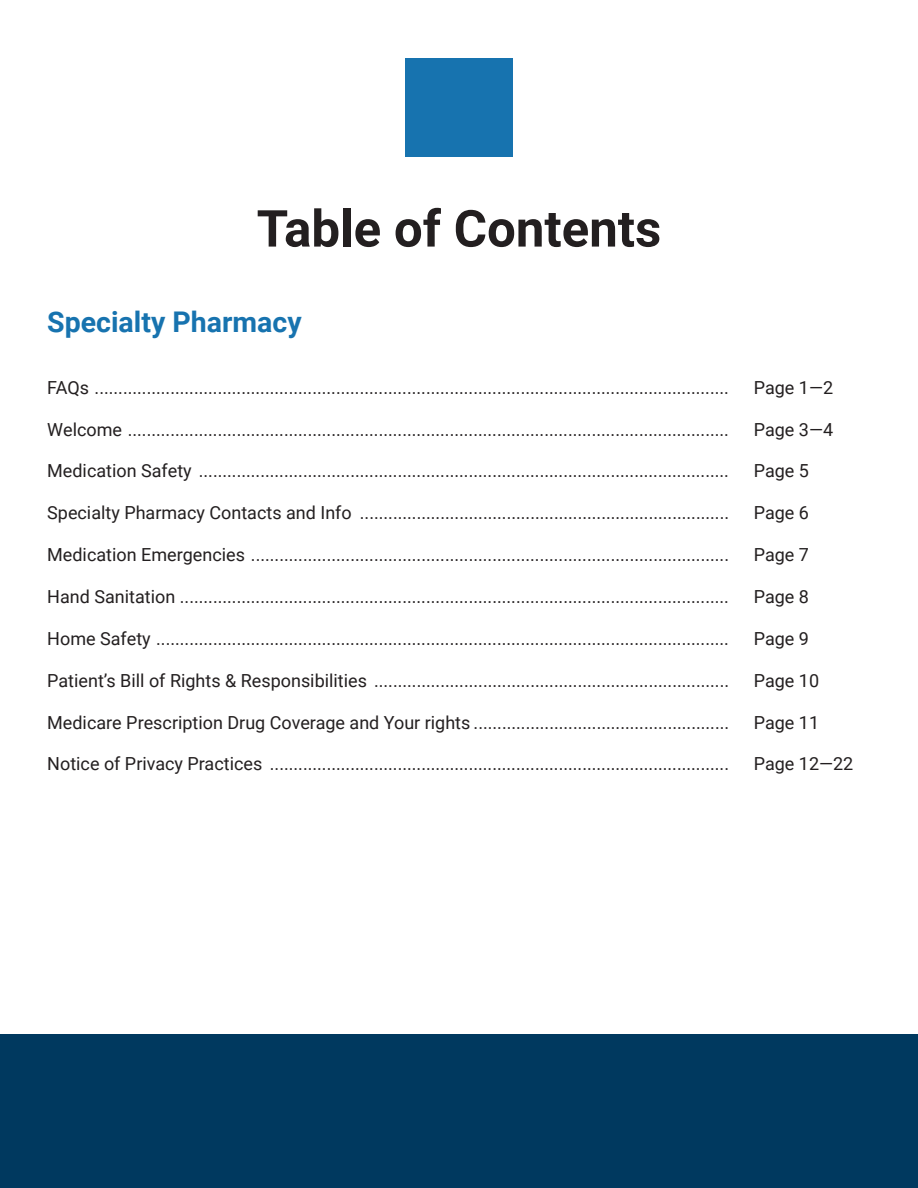
<style>
.page{position:relative;width:918px;height:1188px;background:#fff}
.page>*{position:absolute;margin:0;border:0;box-sizing:border-box;transform-origin:0 0}
.t1{font:700 51px "Roboto";color:#231f20}
.t2{font:700 28.5px "Roboto";color:#1773af}
.t3{font:18px "Roboto";color:#231f20}
</style>
<div class="page">
<div style="left:0;top:1034px;width:918px;height:154px;background:#00395f"></div>
<div style="left:405px;top:58px;width:108px;height:99px;background:#1773af"></div>
<p class="t1" style="left:257px;top:193px;width:406px">Table of Contents</p>
<p class="t2" style="left:47px;top:302px;width:256px">Specialty Pharmacy</p>
<p class="t3" style="left:47px;top:375px;width:683px">FAQs ......................................................................................................................................</p>
<p class="t3" style="left:754px;top:375px;width:81px">Page 1—2</p>
<p class="t3" style="left:47px;top:417px;width:683px">Welcome ...............................................................................................................................</p>
<p class="t3" style="left:754px;top:417px;width:81px">Page 3—4</p>
<p class="t3" style="left:47px;top:458px;width:683px">Medication Safety ................................................................................................................</p>
<p class="t3" style="left:754px;top:458px;width:57px">Page 5</p>
<p class="t3" style="left:47px;top:500px;width:683px">Specialty Pharmacy Contacts and Info ..............................................................................</p>
<p class="t3" style="left:754px;top:500px;width:57px">Page 6</p>
<p class="t3" style="left:47px;top:542px;width:683px">Medication Emergencies .....................................................................................................</p>
<p class="t3" style="left:754px;top:542px;width:57px">Page 7</p>
<p class="t3" style="left:47px;top:584px;width:683px">Hand Sanitation ....................................................................................................................</p>
<p class="t3" style="left:754px;top:584px;width:57px">Page 8</p>
<p class="t3" style="left:47px;top:626px;width:683px">Home Safety .........................................................................................................................</p>
<p class="t3" style="left:754px;top:626px;width:57px">Page 9</p>
<p class="t3" style="left:47px;top:668px;width:683px">Patient’s Bill of Rights &amp; Responsibilities ...........................................................................</p>
<p class="t3" style="left:754px;top:668px;width:67px">Page 10</p>
<p class="t3" style="left:47px;top:709px;width:683px">Medicare Prescription Drug Coverage and Your rights ......................................................</p>
<p class="t3" style="left:754px;top:709px;width:67px">Page 11</p>
<p class="t3" style="left:47px;top:751px;width:683px">Notice of Privacy Practices .................................................................................................</p>
<p class="t3" style="left:754px;top:751px;width:101px">Page 12—22</p>
</div>
